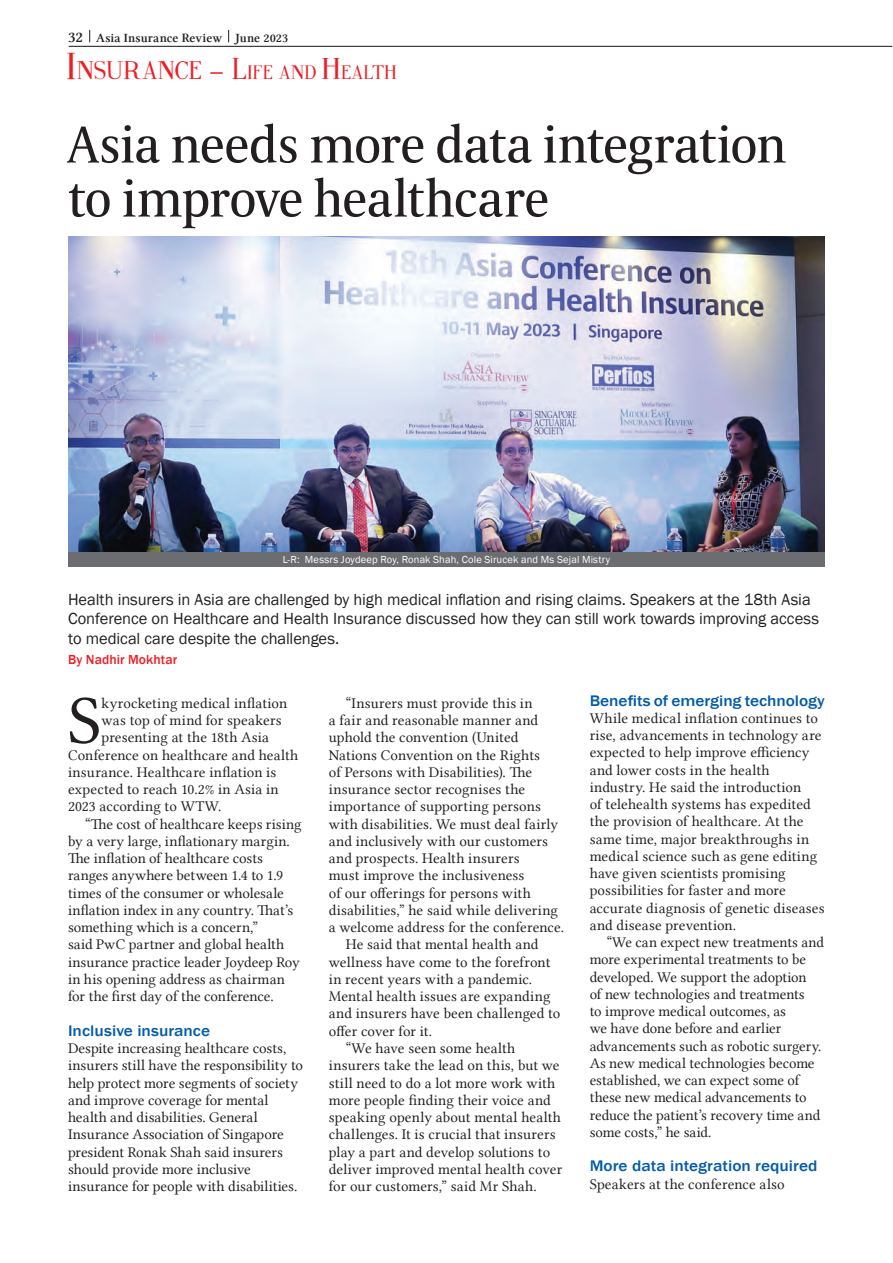
<style>
.page{position:relative;width:893px;height:1263px;background:#fff}
.page>*{position:absolute;margin:0;border:0;box-sizing:border-box;transform-origin:0 0}
.text_-_1st{font:69.3px "Lin Libertine";color:#231f20}
.hdline_32{font:51px/54px "Allianz Serif";letter-spacing:-.01em;color:#231f20}
.t1{font:19.5px "Fine Style";letter-spacing:.035em;color:#ee1d23}
.stnfrst{font:16.5px/19.5px "Franklin Gothic";letter-spacing:-.005em;color:#231f20}
.subhd{font:500 15.75px "Franklin Gothic";color:#015aaa;scale:1.1 1}
.text{font:15px/17.2px "Lin Libertine";letter-spacing:.005em;color:#231f20}
.text_-_1st-2{font:15px/17.2px "Lin Libertine";letter-spacing:.005em;color:#231f20}
.ByLine1{font:500 13.5px "Franklin Gothic";letter-spacing:.01em;color:#ee1d23}
.t2{font:12.75px "Lin Libertine Z";letter-spacing:.01em;color:#231f20}
.text-base_white{font:10.5px "Franklin Gothic";letter-spacing:.015em;color:#fff}
.s1{font-size:15.75px}
.s2{font-size:37.5px}
.s3{font-size:25.5px}
.s4{font-size:30px}
</style>
<div class="page">
<hr style="left:69px;top:46px;width:823px;height:1px;background:#231f20">
<svg style="left:89px;top:30px;width:1px;height:12px"></svg>
<svg style="left:228px;top:30px;width:1px;height:12px"></svg>
<img style="left:68px;top:236px;width:757px;height:316px">
<div style="left:68px;top:552px;width:757px;height:15px;background:#6c6d70"></div>
<p class="t2" style="left:68px;top:30px;width:222px"><span class="s1">32</span> Asia Insurance Review June 2023</p>
<h3 class="t1" style="left:67px;top:63px;width:331px"><span class="s2">I</span><span class="s3">NSURANCE –</span> <span class="s4">L</span>IFE AND <span class="s4">H</span>EALTH</h3>
<p class="hdline_32" style="left:68px;top:120px;width:720px">Asia needs more data integration to improve healthcare</p>
<p class="text-base_white" style="left:283px;top:553px;width:329px">L-R: Messrs Joydeep Roy, Ronak Shah, Cole Sirucek and Ms Sejal Mistry</p>
<p class="stnfrst" style="left:68px;top:590px;width:753px">Health insurers in Asia are challenged by high medical inflation and rising claims. Speakers at the 18th Asia<br>Conference on Healthcare and Health Insurance discussed how they can still work towards improving access to medical care despite the challenges.</p>
<p class="ByLine1" style="left:68px;top:651px;width:111px">By Nadhir Mokhtar</p>
<p class="text_-_1st" style="left:68px;top:681px;width:35px">S</p>
<p class="text_-_1st-2" style="left:102px;top:694px;width:187px">kyrocketing medical inflation</p>
<p class="text_-_1st-2" style="left:102px;top:712px;width:181px">was top of mind for speakers</p>
<p class="text_-_1st-2" style="left:102px;top:729px;width:169px">presenting at the 18th Asia</p>
<p class="text_-_1st-2" style="left:68px;top:746px;width:232px">Conference on healthcare and health</p>
<p class="text_-_1st-2" style="left:68px;top:763px;width:210px">insurance. Healthcare inflation is</p>
<p class="text_-_1st-2" style="left:68px;top:781px;width:212px">expected to reach 10.2% in Asia in</p>
<p class="text_-_1st-2" style="left:68px;top:798px;width:155px">2023 according to WTW.</p>
<p class="text" style="left:68px;top:815px;width:235px;text-indent:17px">“The cost of healthcare keeps rising by a very large, inflationary margin.<br>The inflation of healthcare costs ranges anywhere between 1.4 to 1.9 times of the consumer or wholesale inflation index in any country. That’s something which is a concern,”<br>said PwC partner and global health insurance practice leader Joydeep Roy in his opening address as chairman for the first day of the conference.</p>
<p class="subhd" style="left:68px;top:1021px;width:131px">Inclusive insurance</p>
<p class="text_-_1st-2" style="left:68px;top:1039px;width:237px">Despite increasing healthcare costs, insurers still have the responsibility to help protect more segments of society and improve coverage for mental health and disabilities. General Insurance Association of Singapore president Ronak Shah said insurers should provide more inclusive insurance for people with disabilities.</p>
<p class="text" style="left:329px;top:694px;width:237px;text-indent:17px">“Insurers must provide this in<br>a fair and reasonable manner and uphold the convention (United Nations Convention on the Rights<br>of Persons with Disabilities). The insurance sector recognises the importance of supporting persons with disabilities. We must deal fairly and inclusively with our customers and prospects. Health insurers<br>must improve the inclusiveness<br>of our offerings for persons with disabilities,” he said while delivering a welcome address for the conference.</p>
<p class="text" style="left:329px;top:936px;width:233px;text-indent:17px">He said that mental health and wellness have come to the forefront in recent years with a pandemic.<br>Mental health issues are expanding and insurers have been challenged to offer cover for it.</p>
<p class="text" style="left:329px;top:1039px;width:235px;text-indent:17px">“We have seen some health insurers take the lead on this, but we still need to do a lot more work with more people finding their voice and speaking openly about mental health challenges. It is crucial that insurers play a part and develop solutions to deliver improved mental health cover for our customers,” said Mr Shah.</p>
<p class="subhd" style="left:590px;top:690px;width:215px">Benefits of emerging technology</p>
<p class="text_-_1st-2" style="left:590px;top:709px;width:236px">While medical inflation continues to rise, advancements in technology are expected to help improve efficiency and lower costs in the health industry. He said the introduction<br>of telehealth systems has expedited the provision of healthcare. At the same time, major breakthroughs in medical science such as gene editing have given scientists promising possibilities for faster and more accurate diagnosis of genetic diseases and disease prevention.</p>
<p class="text" style="left:590px;top:933px;width:236px;text-indent:17px">“We can expect new treatments and more experimental treatments to be developed. We support the adoption<br>of new technologies and treatments<br>to improve medical outcomes, as<br>we have done before and earlier advancements such as robotic surgery.<br>As new medical technologies become established, we can expect some of these new medical advancements to reduce the patient’s recovery time and some costs,” he said.</p>
<p class="subhd" style="left:590px;top:1156px;width:209px">More data integration required</p>
<p class="text_-_1st-2" style="left:590px;top:1175px;width:197px">Speakers at the conference also</p>
</div>
